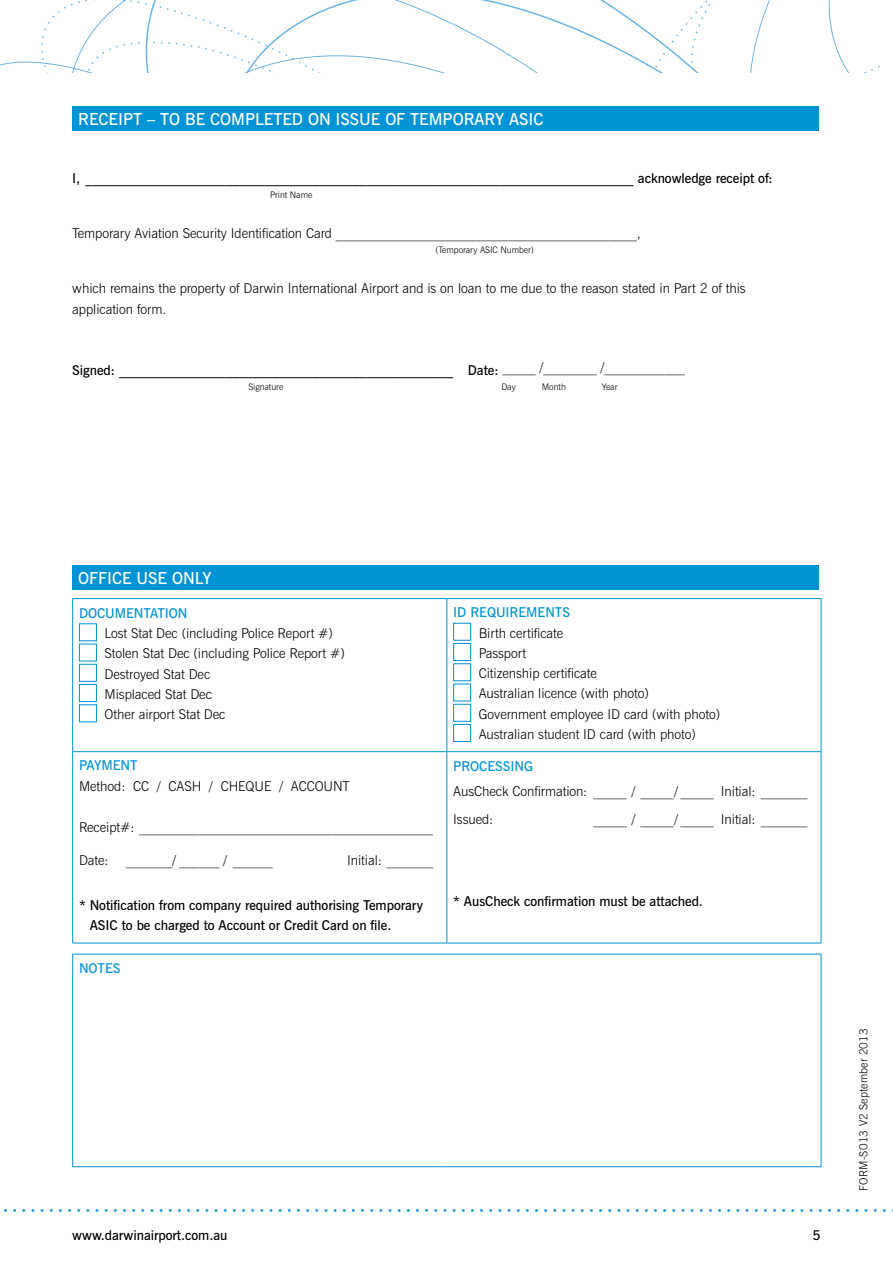
<style>
.page{position:relative;width:893px;height:1263px;background:#fff}
.page>*{position:absolute;margin:0;border:0;box-sizing:border-box;transform-origin:0 0}
.t1{font:600 16.5px "News Gothic BT";letter-spacing:-.005em;color:#fff}
.t2{font:300 13.5px/20.2px "News Gothic BT";letter-spacing:-.005em;color:#000}
.t3{font:600 13.5px/20.2px "News Gothic BT";letter-spacing:-.005em;color:#000}
.t4{font:600 13.5px "News Gothic BT";letter-spacing:-.005em;color:#0093d5}
.t5{font:300 11.25px "News Gothic BT";letter-spacing:.01em;color:#000}
.t6{font:300 9px "News Gothic BT";letter-spacing:-.005em;color:#000}
</style>
<div class="page">
<svg style="left:4px;top:1209px;width:889px;height:3px"></svg>
<svg style="left:0;top:0;width:453px;height:72px"></svg>
<svg style="left:491px;top:0;width:389px;height:72px"></svg>
<div style="left:72px;top:106px;width:747px;height:25px;background:#0093d5"></div>
<div style="left:72px;top:565px;width:747px;height:25px;background:#0093d5"></div>
<hr style="left:72px;top:598px;width:375px;height:1px;background:#0093d5">
<hr style="left:72px;top:599px;width:1px;height:152px;background:#0093d5">
<hr style="left:447px;top:598px;width:374px;height:1px;background:#0093d5">
<hr style="left:446px;top:599px;width:1px;height:152px;background:#0093d5">
<hr style="left:821px;top:599px;width:1px;height:152px;background:#0093d5">
<hr style="left:72px;top:751px;width:375px;height:1px;background:#0093d5">
<hr style="left:72px;top:752px;width:1px;height:191px;background:#0093d5">
<hr style="left:447px;top:751px;width:374px;height:1px;background:#0093d5">
<hr style="left:446px;top:752px;width:1px;height:191px;background:#0093d5">
<hr style="left:821px;top:752px;width:1px;height:191px;background:#0093d5">
<hr style="left:72px;top:954px;width:1px;height:212px;background:#0093d5">
<hr style="left:821px;top:954px;width:1px;height:212px;background:#0093d5">
<hr style="left:72px;top:1166px;width:375px;height:1px;background:#0093d5">
<hr style="left:447px;top:1166px;width:374px;height:1px;background:#0093d5">
<hr style="left:72px;top:943px;width:375px;height:1px;background:#0093d5">
<hr style="left:447px;top:943px;width:374px;height:1px;background:#0093d5">
<hr style="left:72px;top:954px;width:375px;height:1px;background:#0093d5">
<hr style="left:447px;top:954px;width:374px;height:1px;background:#0093d5">
<div style="left:79px;top:623px;width:18px;height:18px;border:1px solid #0093d5"></div>
<div style="left:79px;top:644px;width:18px;height:17px;border:1px solid #0093d5"></div>
<div style="left:79px;top:664px;width:18px;height:18px;border:1px solid #0093d5"></div>
<div style="left:79px;top:684px;width:18px;height:18px;border:1px solid #0093d5"></div>
<div style="left:79px;top:704px;width:18px;height:18px;border:1px solid #0093d5"></div>
<div style="left:453px;top:623px;width:18px;height:18px;border:1px solid #0093d5"></div>
<div style="left:453px;top:643px;width:18px;height:18px;border:1px solid #0093d5"></div>
<div style="left:453px;top:663px;width:18px;height:18px;border:1px solid #0093d5"></div>
<div style="left:453px;top:684px;width:18px;height:17px;border:1px solid #0093d5"></div>
<div style="left:453px;top:704px;width:18px;height:18px;border:1px solid #0093d5"></div>
<div style="left:453px;top:724px;width:18px;height:18px;border:1px solid #0093d5"></div>
<p class="t1" style="left:78px;top:109px;width:467px">RECEIPT – TO BE COMPLETED ON ISSUE OF TEMPORARY ASIC</p>
<p class="t3" style="left:72px;top:168px;width:702px">I, __________________________________________________________________________________ acknowledge receipt of:</p>
<p class="t6" style="left:270px;top:189px;width:44px">Print Name</p>
<p class="t2" style="left:72px;top:223px;width:570px">Temporary Aviation Security Identification Card _____________________________________________,</p>
<p class="t6" style="left:436px;top:244px;width:100px">(Temporary ASIC Number)</p>
<p class="t2" style="left:72px;top:278px;width:675px">which remains the property of Darwin International Airport and is on loan to me due to the reason stated in Part 2 of this application form.</p>
<p class="t3" style="left:72px;top:360px;width:614px">Signed: __________________________________________________ Date: <sup>_____</sup> <sup>/________</sup> <sup>/____________</sup></p>
<p class="t6" style="left:248px;top:381px;width:36px">Signature</p>
<p class="t6" style="left:501px;top:381px;width:16px">Day</p>
<p class="t6" style="left:542px;top:381px;width:26px">Month</p>
<p class="t6" style="left:602px;top:381px;width:17px">Year</p>
<p class="t1" style="left:78px;top:568px;width:135px">OFFICE USE ONLY</p>
<p class="t4" style="left:79px;top:605px;width:110px">DOCUMENTATION</p>
<p class="t2" style="left:105px;top:623px;width:242px">Lost Stat Dec (including Police Report #)<br>Stolen Stat Dec (including Police Report #)<br>Destroyed Stat Dec<br>Misplaced Stat Dec<br>Other airport Stat Dec</p>
<p class="t4" style="left:79px;top:757px;width:60px">PAYMENT</p>
<p class="t2" style="left:79px;top:776px;width:272px">Method: CC / CASH / CHEQUE / ACCOUNT</p>
<p class="t2" style="left:79px;top:817px;width:356px">Receipt#: ____________________________________________</p>
<p class="t2" style="left:79px;top:850px;width:31px">Date:</p>
<p class="t2" style="left:126px;top:850px;width:149px">_______/ ______ / ______</p>
<p class="t2" style="left:347px;top:850px;width:88px">Initial: _______</p>
<p class="t3" style="left:90px;top:895px;width:335px;text-indent:-11px">* Notification from company required authorising Temporary<br>ASIC to be charged to Account or Credit Card on file.</p>
<p class="t4" style="left:79px;top:960px;width:43px">NOTES</p>
<p class="t4" style="left:453px;top:604px;width:118px">ID REQUIREMENTS</p>
<p class="t2" style="left:479px;top:623px;width:243px">Birth certificate<br>Passport<br>Citizenship certificate<br>Australian licence (with photo)<br>Government employee ID card (with photo)<br>Australian student ID card (with photo)</p>
<p class="t4" style="left:453px;top:758px;width:81px">PROCESSING</p>
<p class="t2" style="left:453px;top:776px;width:356px;line-height:28.8px">AusCheck Confirmation: _____ / _____/ _____ Initial: _______<br>Issued:</p>
<p class="t2" style="left:594px;top:809px;width:215px">_____ / _____/ _____ Initial: _______</p>
<p class="t3" style="left:453px;top:891px;width:251px">* AusCheck confirmation must be attached.</p>
<p class="t3" style="left:72px;top:1224px;width:157px">www.darwinairport.com.au</p>
<p class="t3" style="left:812px;top:1224px;width:10px">5</p>
<p class="t5" style="left:856px;top:1191px;width:164px;rotate:-90deg">FORM-S013 V2 September 2013</p>
</div>
